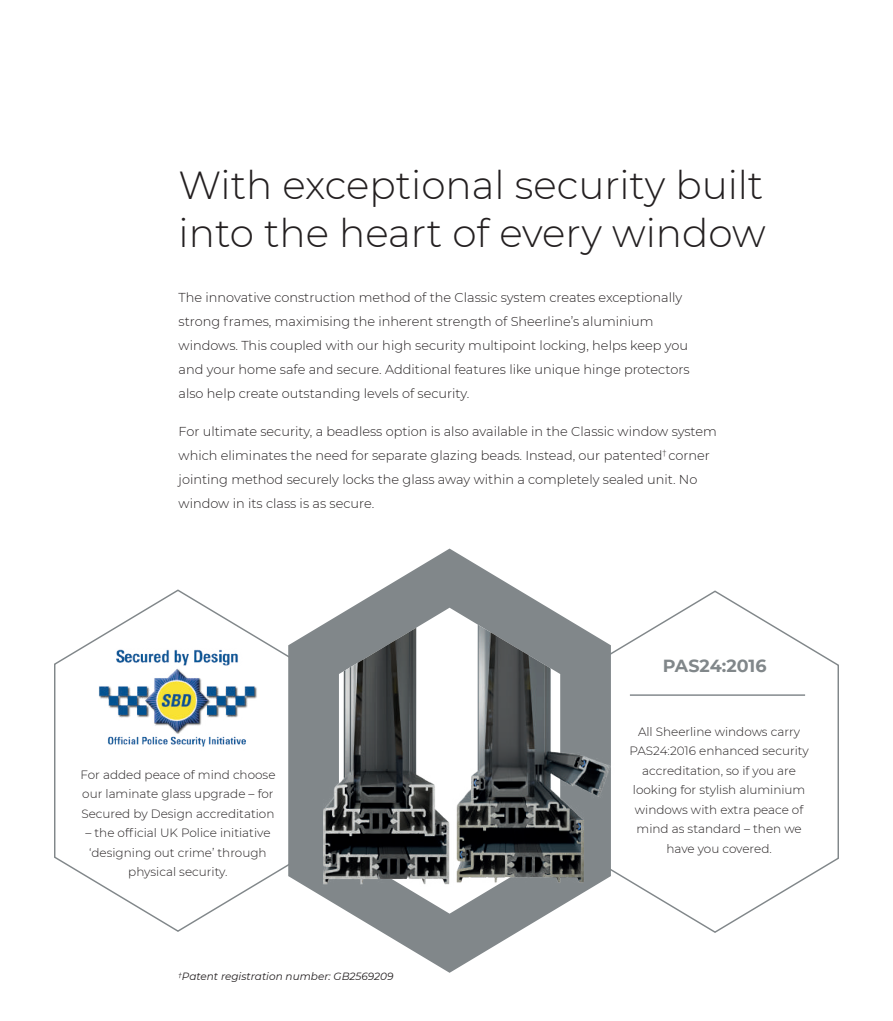
<style>
.page{position:relative;width:893px;height:1021px;background:#fff}
.page>*{position:absolute;margin:0;border:0;box-sizing:border-box;transform-origin:0 0}
.t1{font:300 39px/48px "Montserrat";color:#231f20}
.t2{font:700 17.55px "Montserrat";color:#81878a}
.t3{font:300 12.9px/24px "Montserrat";color:#231f20}
.t4{font:300 12px/19.5px "Montserrat";color:#231f20;text-align:center}
.t5{font:italic 10.5px "Montserrat";color:#231f20}
</style>
<div class="page">
<svg style="left:630px;top:590px;width:209px;height:343px"></svg>
<svg style="left:54px;top:589px;width:234px;height:343px"></svg>
<img style="left:98px;top:648px;width:159px;height:104px">
<svg style="left:306px;top:548px;width:241px;height:424px"></svg>
<hr style="left:630px;top:694px;width:175px;height:1px;background:#81878a">
<img style="left:288px;top:607px;width:134px;height:280px">
<img style="left:422px;top:607px;width:208px;height:324px">
<h1 class="t1" style="left:179px;top:160px;width:589px">With exceptional security built into the heart of every window</h1>
<p class="t3" style="left:179px;top:285px;width:512px">The innovative construction method of the Classic system creates exceptionally strong frames, maximising the inherent strength of Sheerline’s aluminium windows. This coupled with our high security multipoint locking, helps keep you and your home safe and secure. Additional features like unique hinge protectors also help create outstanding levels of security.</p>
<p class="t3" style="left:179px;top:419px;width:540px">For ultimate security, a beadless option is also available in the Classic window system which eliminates the need for separate glazing beads. Instead, our patented<sup>†</sup> corner jointing method securely locks the glass away within a completely sealed unit. No window in its class is as secure.</p>
<p class="t4" style="left:80px;top:764px;width:197px;text-align:left">For added peace of mind choose our laminate glass upgrade – for<br>Secured by Design accreditation</p>
<p class="t4" style="left:85px;top:823px;width:187px">– the official UK Police initiative ‘designing out crime’ through physical security.</p>
<p class="t5" style="left:179px;top:969px;width:216px"><sup>†</sup>Patent registration number: GB2569209</p>
<h2 class="t2" style="left:663px;top:652px;width:105px">PAS24:2016</h2>
<p class="t4" style="left:629px;top:721px;width:181px">All Sheerline windows carry<br>PAS24:2016 enhanced security accreditation, so if you are looking for stylish aluminium windows with extra peace of mind as standard – then we have you covered.</p>
</div>
